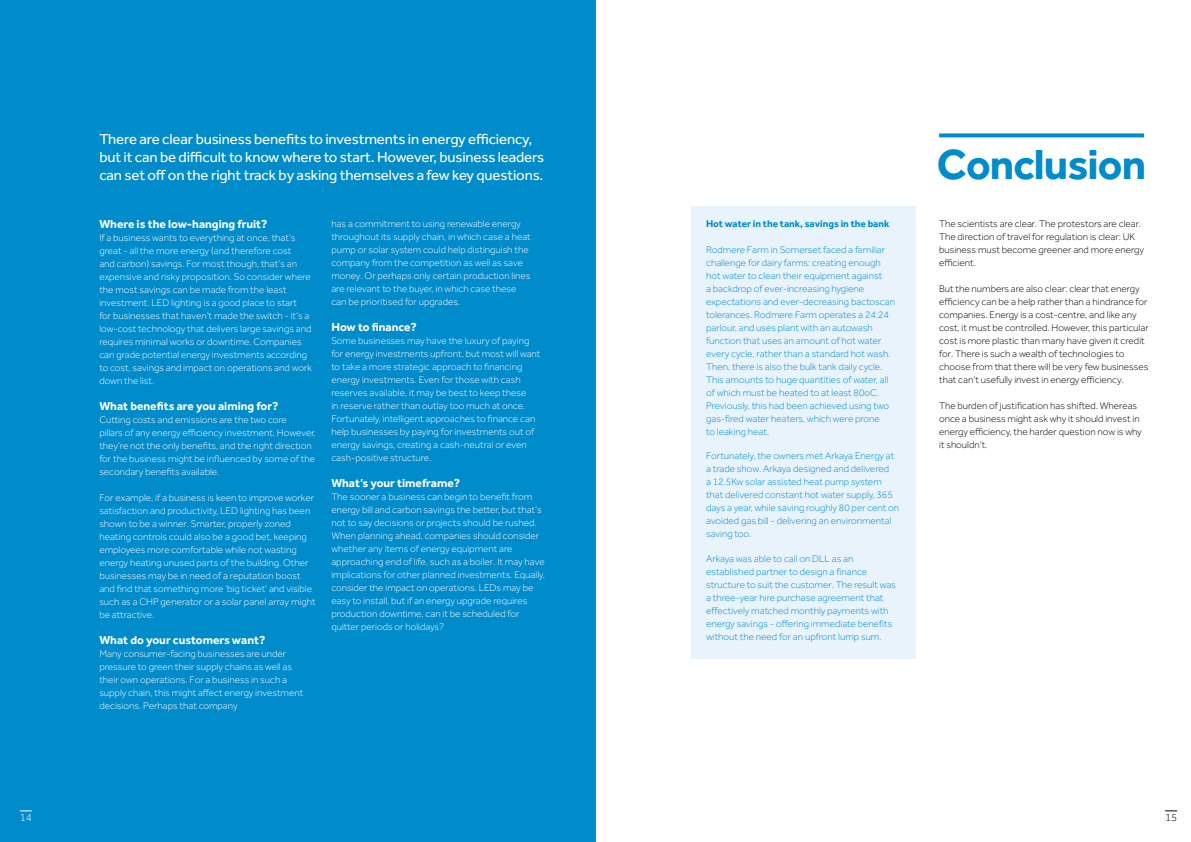
<style>
.page{position:relative;width:1191px;height:842px;background:#fff}
.page>*{position:absolute;margin:0;border:0;box-sizing:border-box;transform-origin:0 0}
.t1{font:700 43.5px "Effra";letter-spacing:-.02em;color:#008bcb}
.t2{font:15px/18px "Effra";letter-spacing:-.01em;color:#fff}
.t3{font:700 12px "Effra";color:#fff}
.t4{font:300 11px "Effra";color:#fff}
.t5{font:300 11px "Effra";color:#000}
.t6{font:300 10px/13px "Effra";color:#fff}
.t7{font:300 10px/13px "Effra";color:#008bcb}
.t8{font:300 10px/13px "Effra";color:#000}
.t9{font:700 10px "Effra";color:#008bcb}
</style>
<div class="page">
<div style="left:0;top:0;width:595px;height:842px;background:#008bcb"></div>
<svg style="left:20px;top:811px;width:12px;height:1px"></svg>
<div style="left:692px;top:206px;width:224px;height:453px;background:#e8f3fb"></div>
<svg style="left:939px;top:133px;width:205px;height:4px"></svg>
<svg style="left:1165px;top:811px;width:12px;height:1px"></svg>
<p class="t4" style="left:20px;top:811px;width:13px">14</p>
<h2 class="t2" style="left:99px;top:130px;width:446px">There are clear business benefits to investments in energy efficiency, but it can be difficult to know where to start. However, business leaders can set off on the right track by asking themselves a few key questions.</h2>
<p class="t3" style="left:99px;top:217px;width:170px">Where is the low-hanging fruit?</p>
<p class="t6" style="left:99px;top:231px;width:214px">If a business wants to everything at once, that’s great - all the more energy (and therefore cost<br>and carbon) savings. For most though, that’s an expensive and risky proposition. So consider where the most savings can be made from the least investment. LED lighting is a good place to start<br>for businesses that haven’t made the switch - it’s a low-cost technology that delivers large savings and requires minimal works or downtime. Companies can grade potential energy investments according to cost, savings and impact on operations and work down the list.</p>
<p class="t3" style="left:99px;top:399px;width:181px">What benefits are you aiming for?</p>
<p class="t6" style="left:99px;top:413px;width:218px">Cutting costs and emissions are the two core<br>pillars of any energy efficiency investment. However, they’re not the only benefits, and the right direction for the business might be influenced by some of the secondary benefits available.</p>
<p class="t6" style="left:99px;top:491px;width:218px">For example, if a business is keen to improve worker satisfaction and productivity, LED lighting has been shown to be a winner. Smarter, properly zoned heating controls could also be a good bet, keeping employees more comfortable while not wasting energy heating unused parts of the building. Other businesses may be in need of a reputation boost and find that something more ‘big ticket’ and visible such as a CHP generator or a solar panel array might be attractive.</p>
<p class="t3" style="left:99px;top:633px;width:168px">What do your customers want?</p>
<p class="t6" style="left:99px;top:647px;width:205px">Many consumer-facing businesses are under pressure to green their supply chains as well as their own operations. For a business in such a supply chain, this might affect energy investment decisions. Perhaps that company</p>
<p class="t6" style="left:331px;top:217px;width:201px">has a commitment to using renewable energy throughout its supply chain, in which case a heat pump or solar system could help distinguish the company from the competition as well as save money. Or perhaps only certain production lines are relevant to the buyer, in which case these can be prioritised for upgrades.</p>
<p class="t3" style="left:331px;top:320px;width:87px">How to finance?</p>
<p class="t6" style="left:331px;top:334px;width:211px">Some businesses may have the luxury of paying for energy investments upfront, but most will want to take a more strategic approach to financing energy investments. Even for those with cash reserves available, it may be best to keep these<br>in reserve rather than outlay too much at once.<br>Fortunately, intelligent approaches to finance can help businesses by paying for investments out of energy savings, creating a cash-neutral or even cash-positive structure.</p>
<p class="t3" style="left:331px;top:476px;width:130px">What’s your timeframe?</p>
<p class="t6" style="left:331px;top:490px;width:215px">The sooner a business can begin to benefit from energy bill and carbon savings the better, but that’s not to say decisions or projects should be rushed.<br>When planning ahead, companies should consider whether any items of energy equipment are approaching end of life, such as a boiler. It may have implications for other planned investments. Equally, consider the impact on operations. LEDs may be easy to install, but if an energy upgrade requires production downtime, can it be scheduled for quitter periods or holidays?</p>
<p class="t9" style="left:706px;top:218px;width:185px">Hot water in the tank, savings in the bank</p>
<p class="t7" style="left:706px;top:243px;width:190px">Rodmere Farm in Somerset faced a familiar challenge for dairy farms: creating enough hot water to clean their equipment against<br>a backdrop of ever-increasing hygiene expectations and ever-decreasing bactoscan tolerances. Rodmere Farm operates a 24:24 parlour, and uses plant with an autowash function that uses an amount of hot water every cycle, rather than a standard hot wash.<br>Then, there is also the bulk tank daily cycle.<br>This amounts to huge quantities of water, all of which must be heated to at least 80oC.<br>Previously, this had been achieved using two gas-fired water heaters, which were prone<br>to leaking heat.</p>
<p class="t7" style="left:706px;top:450px;width:195px">Fortunately, the owners met Arkaya Energy at a trade show. Arkaya designed and delivered<br>a 12.5Kw solar assisted heat pump system that delivered constant hot water supply, 365 days a year, while saving roughly 80 per cent on avoided gas bill - delivering an environmental saving too.</p>
<p class="t7" style="left:706px;top:552px;width:191px">Arkaya was able to call on DLL as an established partner to design a finance structure to suit the customer. The result was a three-year hire purchase agreement that effectively matched monthly payments with energy savings - offering immediate benefits without the need for an upfront lump sum.</p>
<h1 class="t1" style="left:937px;top:138px;width:211px">Conclusion</h1>
<p class="t8" style="left:939px;top:217px;width:206px">The scientists are clear. The protestors are clear.<br>The direction of travel for regulation is clear: UK business must become greener and more energy efficient.</p>
<p class="t8" style="left:939px;top:282px;width:211px">But the numbers are also clear: clear that energy efficiency can be a help rather than a hindrance for companies. Energy is a cost-centre, and like any cost, it must be controlled. However, this particular cost is more plastic than many have given it credit for. There is such a wealth of technologies to choose from that there will be very few businesses that can’t usefully invest in energy efficiency.</p>
<p class="t8" style="left:939px;top:399px;width:204px">The burden of justification has shifted. Whereas once a business might ask why it should invest in energy efficiency, the harder question now is why it shouldn’t.</p>
<p class="t5" style="left:1165px;top:811px;width:13px">15</p>
</div>
